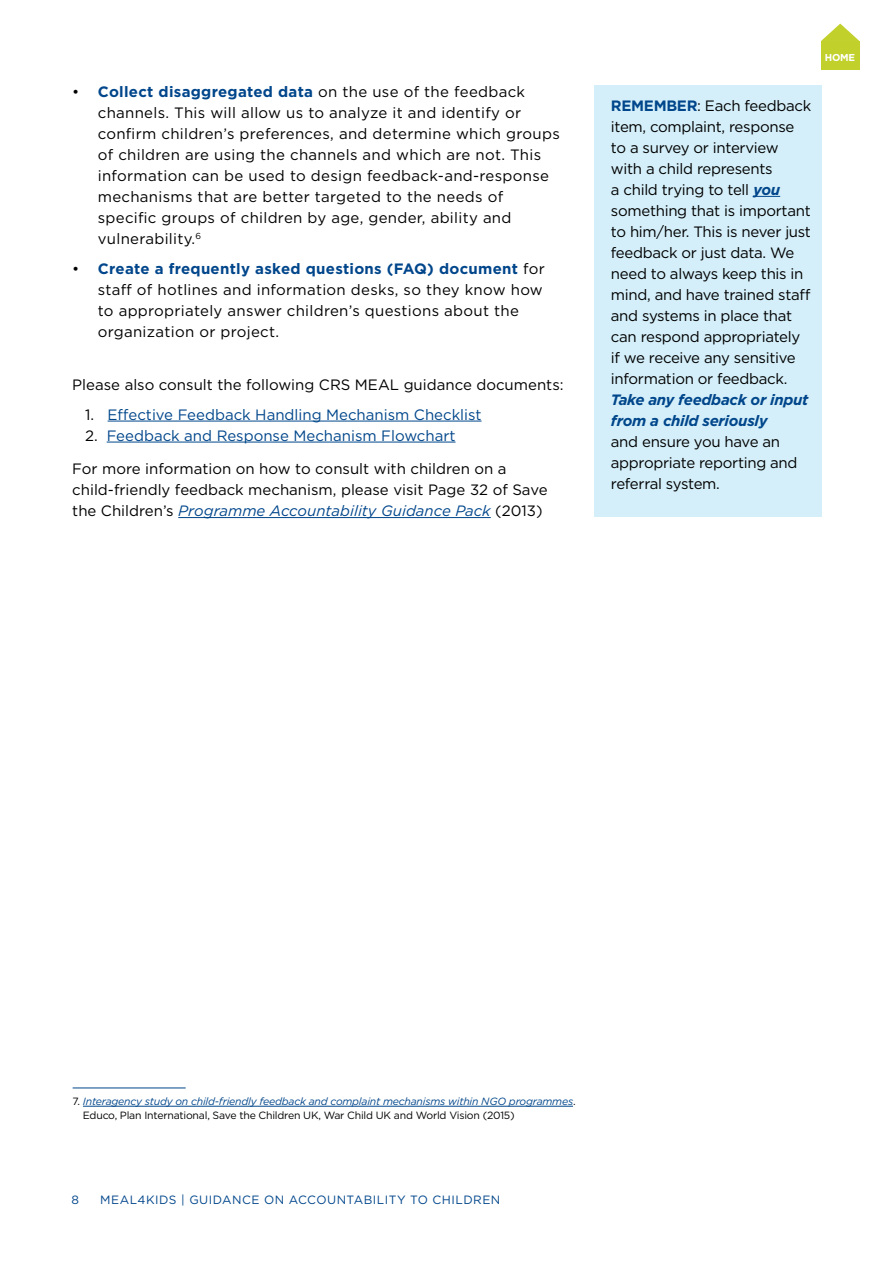
<style>
.page{position:relative;width:893px;height:1263px;background:#fff}
.page>*{position:absolute;margin:0;border:0;box-sizing:border-box;transform-origin:0 0}
.t1{font:15px/21px "Gotham";letter-spacing:.02em;color:#000}
.t2{font:15px/21px "Gotham";letter-spacing:-.02em;color:#000}
.t3{font:15px/21px "Gotham";color:#000}
.t4{font:15px "Gotham";color:#00468b}
.t5{font:italic 700 15px/21px "Gotham";letter-spacing:-.02em;color:#00468b}
.t6{font:12px "Gotham";letter-spacing:.04em;color:#00468b}
.t7{font:italic 10.5px/13.5px "Gotham";letter-spacing:-.02em;color:#00468b}
.t8{font:700 10.05px "Gotham";color:#fff}
.s1{font-weight:700;color:#00468b}
.s2{color:#000}
.s3{font-style:italic;color:#00468b}
.s4{font-weight:700;font-style:italic;color:#00468b}
.s5{font-style:normal;color:#000}
</style>
<div class="page">
<hr style="left:108px;top:421px;width:374px;height:1px;background:#00468b">
<hr style="left:107px;top:442px;width:349px;height:1px;background:#00468b">
<hr style="left:178px;top:517px;width:313px;height:1px;background:#00468b">
<hr style="left:73px;top:1088px;width:113px;height:1px;background:#00468b">
<hr style="left:83px;top:1106px;width:490px;height:1px;background:#00468b">
<div style="left:594px;top:85px;width:228px;height:432px;background:#d4eff9"></div>
<svg style="left:753px;top:196px;width:27px;height:1px"></svg>
<div style="left:821px;top:41px;width:38px;height:28px;background:#c1d02a"></div>
<svg style="left:821px;top:24px;width:38px;height:17px"></svg>
<p class="t1" style="left:98px;top:81px;width:464px;text-indent:-26px">• <span class="s1">Collect disaggregated data</span> on the use of the feedback channels. This will allow us to analyze it and identify or confirm children’s preferences, and determine which groups of children are using the channels and which are not. This information can be used to design feedback-and‑response mechanisms that are better targeted to the needs of specific groups of children by age, gender, ability and vulnerability.<sup>6</sup></p>
<p class="t1" style="left:98px;top:257px;width:449px;text-indent:-26px">• <span class="s1">Create a frequently asked questions (FAQ) document</span> for staff of hotlines and information desks, so they know how to appropriately answer children’s questions about the organization or project.</p>
<p class="t3" style="left:72px;top:374px;width:493px">Please also consult the following CRS MEAL guidance documents:</p>
<p class="t4" style="left:85px;top:405px;width:398px"><span class="s2">1.</span> Effective Feedback Handling Mechanism Checklist</p>
<p class="t4" style="left:85px;top:426px;width:372px"><span class="s2">2.</span> Feedback and Response Mechanism Flowchart</p>
<p class="t3" style="left:72px;top:458px;width:477px">For more information on how to consult with children on a child‑friendly feedback mechanism, please visit Page 32 of Save the Children’s <span class="s3">Programme Accountability Guidance Pack</span> (2013)</p>
<p class="t8" style="left:825px;top:51px;width:32px">HOME</p>
<p class="t2" style="left:611px;top:95px;width:202px"><span class="s1">REMEMBER</span>: Each feedback item, complaint, response to a survey or interview with a child represents<br>a child trying to tell <span class="s4">you </span>something that is important to him/her. This is never just feedback or just data. We need to always keep this in mind, and have trained staff and systems in place that can respond appropriately if we receive any sensitive information or feedback.</p>
<p class="t5" style="left:611px;top:389px;width:199px">Take any feedback or input from a child seriously</p>
<p class="t2" style="left:611px;top:431px;width:188px">and ensure you have an appropriate reporting and referral system.</p>
<p class="t7" style="left:83px;top:1094px;width:494px;text-indent:-10px"><span class="s5">7.</span> Interagency study on child-friendly feedback and complaint mechanisms within NGO programmes<span class="s5">.<br>Educo, Plan International, Save the Children UK, War Child UK and World Vision (2015)</span></p>
<p class="t6" style="left:71px;top:1192px;width:9px">8</p>
<p class="t6" style="left:100px;top:1192px;width:402px">MEAL4KIDS | GUIDANCE ON ACCOUNTABILITY TO CHILDREN</p>
</div>
